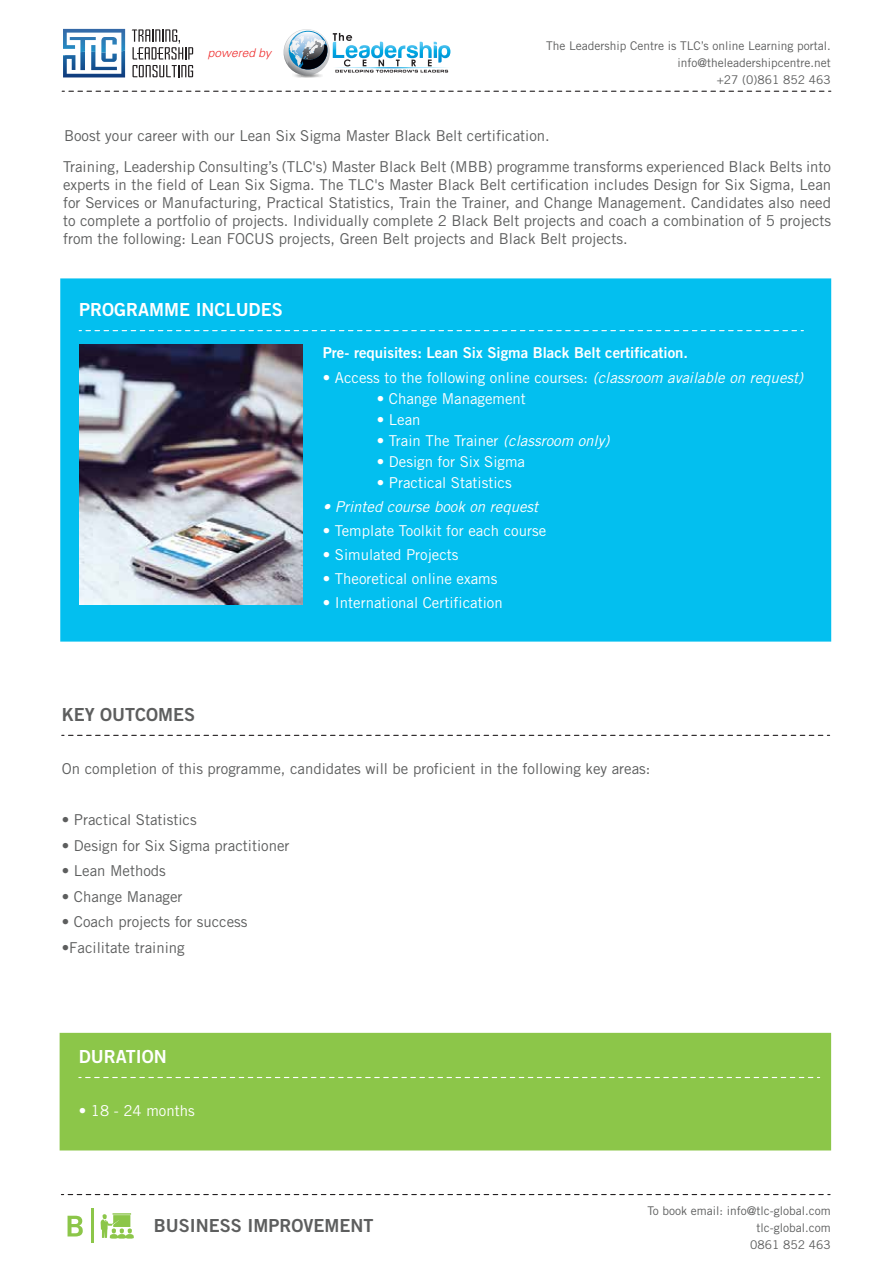
<style>
.page{position:relative;width:893px;height:1263px;background:#fff}
.page>*{position:absolute;margin:0;border:0;box-sizing:border-box;transform-origin:0 0}
.t1{font:18px "Trade Gothic Bold Two";color:#5d5e5e}
.t2{font:18px "Trade Gothic Bold Two";color:#fff}
.t3{font:15px/18px "Trade Gothic";color:#5d5e5e}
.t4{font:15px "Trade Gothic";color:#fff}
.t5{font:15px "Trade Gothic Bold Two";color:#fff}
.t6{font:italic 15px "Trade Gothic";color:#fff}
.t7{font:12px/16.8px "Trade Gothic";color:#5d5e5e;text-align:right}
.t8{font:italic 300 12px "Univers";color:#ee2c2c}
.s1{font-style:italic}
</style>
<div class="page">
<img style="left:294px;top:73px;width:28px;height:4px">
<svg style="left:284px;top:29px;width:46px;height:46px"></svg>
<svg style="left:284px;top:30px;width:43px;height:39px"></svg>
<svg style="left:333px;top:33px;width:117px;height:40px"></svg>
<svg style="left:132px;top:29px;width:61px;height:48px"></svg>
<svg style="left:63px;top:29px;width:62px;height:48px"></svg>
<hr style="left:91px;top:1209px;width:3px;height:34px;background:#8cc649">
<svg style="left:101px;top:1213px;width:33px;height:26px"></svg>
<div style="left:60px;top:278px;width:771px;height:364px;background:#03bfef;border:3px solid #03bfef"></div>
<svg style="left:79px;top:330px;width:724px;height:1px"></svg>
<img style="left:79px;top:345px;width:224px;height:259px">
<div style="left:60px;top:1033px;width:771px;height:117px;background:#8cc649"></div>
<svg style="left:79px;top:1077px;width:741px;height:1px"></svg>
<svg style="left:62px;top:91px;width:769px;height:1px"></svg>
<svg style="left:61px;top:1194px;width:769px;height:1px"></svg>
<svg style="left:62px;top:735px;width:768px;height:1px"></svg>
<svg style="left:68px;top:1216px;width:15px;height:20px"></svg>
<p class="t8" style="left:208px;top:45px;width:65px">powered by</p>
<p class="t7" style="left:546px;top:37px;width:286px">The Leadership Centre is TLC’s online Learning portal. info@theleadershipcentre.net<br>+27 (0)861 852 463</p>
<p class="t3" style="left:63px;top:120px;width:769px;line-height:30.6px">Boost your career with our Lean Six Sigma Master Black Belt certification.<br>Training, Leadership Consulting’s (TLC's) Master Black Belt (MBB) programme transforms experienced Black Belts into</p>
<p class="t3" style="left:63px;top:175px;width:770px;text-align:justify">experts in the field of Lean Six Sigma. The TLC's Master Black Belt certification includes Design for Six Sigma, Lean for Services or Manufacturing, Practical Statistics, Train the Trainer, and Change Management. Candidates also need to complete a portfolio of projects. Individually complete 2 Black Belt projects and coach a combination of 5 projects from the following: Lean FOCUS projects, Green Belt projects and Black Belt projects.</p>
<p class="t2" style="left:79px;top:298px;width:205px">PROGRAMME INCLUDES</p>
<p class="t1" style="left:62px;top:703px;width:135px">KEY OUTCOMES</p>
<p class="t5" style="left:323px;top:344px;width:367px">Pre- requisites: Lean Six Sigma Black Belt certification.</p>
<p class="t4" style="left:323px;top:369px;width:482px">• Access to the following online courses: <span class="s1">(classroom available on request)</span></p>
<p class="t4" style="left:377px;top:390px;width:151px">• Change Management</p>
<p class="t4" style="left:377px;top:411px;width:45px">• Lean</p>
<p class="t4" style="left:377px;top:432px;width:234px">• Train The Trainer <span class="s1">(classroom only)</span></p>
<p class="t4" style="left:377px;top:453px;width:150px">• Design for Six Sigma</p>
<p class="t4" style="left:377px;top:474px;width:136px">• Practical Statistics</p>
<p class="t6" style="left:323px;top:498px;width:217px">• Printed course book on request</p>
<p class="t4" style="left:323px;top:522px;width:225px">• Template Toolkit for each course</p>
<p class="t4" style="left:323px;top:546px;width:137px">• Simulated Projects</p>
<p class="t4" style="left:323px;top:570px;width:176px">• Theoretical online exams</p>
<p class="t4" style="left:323px;top:594px;width:181px">• International Certification</p>
<p class="t3" style="left:62px;top:759px;width:590px">On completion of this programme, candidates will be proficient in the following key areas:</p>
<p class="t3" style="left:62px;top:810px;width:136px">• Practical Statistics</p>
<p class="t3" style="left:62px;top:836px;width:229px">• Design for Six Sigma practitioner</p>
<p class="t3" style="left:62px;top:861px;width:106px">• Lean Methods</p>
<p class="t3" style="left:62px;top:887px;width:122px">• Change Manager</p>
<p class="t3" style="left:62px;top:912px;width:187px">• Coach projects for success</p>
<p class="t3" style="left:62px;top:938px;width:124px">•Facilitate training</p>
<p class="t2" style="left:79px;top:1045px;width:90px">DURATION</p>
<p class="t4" style="left:79px;top:1102px;width:117px">• 18 - 24 months</p>
<p class="t1" style="left:154px;top:1214px;width:221px">BUSINESS IMPROVEMENT</p>
<p class="t7" style="left:647px;top:1202px;width:185px">To book email: info@tlc-global.com tlc-global.com<br>0861 852 463</p>
</div>
